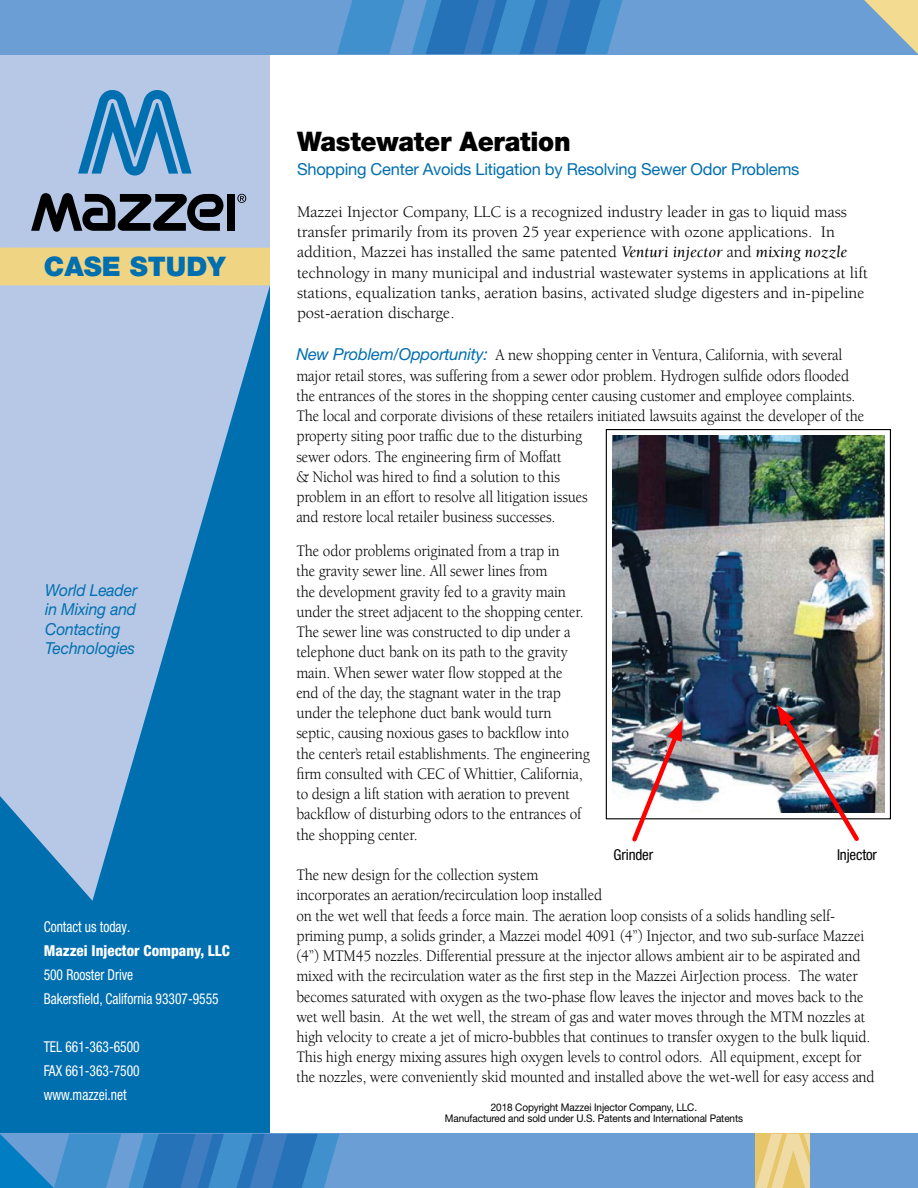
<style>
.page{position:relative;width:918px;height:1188px;background:#fff}
.page>*{position:absolute;margin:0;border:0;box-sizing:border-box;transform-origin:0 0}
.t1{font:900 27px "Helvetica Neue LT Std";letter-spacing:-.01em;color:#000;scale:.95 1}
.t2{font:900 27px "Helvetica Neue LT Std";color:#006faf}
.t3{font:16.5px/20.2px "Berkeley Std";letter-spacing:-.01em;color:#000;scale:.92 1}
.t4{font:16.5px/20.2px "Berkeley Std";letter-spacing:-.01em;color:#000}
.t5{font:16.5px "Helvetica Neue LT Std";letter-spacing:-.015em;color:#006faf}
.t6{font:italic 16.5px/19.5px "Helvetica Neue LT Std";letter-spacing:-.01em;color:#006faf;scale:.95 1}
.t7{font:condensed 15px/24px "Helvetica Neue LT Std";color:#fff;scale:.9 1}
.t8{font:800 condensed 15px "Helvetica Neue LT Std";color:#fff}
.t9{font:condensed 15px "Helvetica Neue LT Std";letter-spacing:-.01em;color:#000}
.t10{font:10.5px/10.5px "Helvetica Neue LT Std";letter-spacing:-.01em;color:#000;text-align:center;scale:.95 1}
.s1{font-style:italic}
.s2{font-family:"Helvetica Neue LT Std";font-style:italic;color:#006faf}
</style>
<div class="page">
<div style="left:0;top:54px;width:270px;height:1134px;background:#006faf"></div>
<svg style="left:0;top:54px;width:270px;height:847px;fill:#b7c8e6"></svg>
<div style="left:0;top:0;width:918px;height:54px;background:#6a9ed4"></div>
<div style="left:0;top:1134px;width:918px;height:54px;background:#6a9ed4"></div>
<svg style="left:756px;top:1134px;width:54px;height:54px"></svg>
<svg style="left:337px;top:0;width:286px;height:54px"></svg>
<svg style="left:864px;top:0;width:54px;height:54px"></svg>
<svg style="left:0;top:1134px;width:339px;height:54px"></svg>
<svg style="left:78px;top:90px;width:114px;height:86px"></svg>
<div style="left:227px;top:194px;width:8px;height:37px;background:#000"></div>
<svg style="left:31px;top:193px;width:192px;height:39px"></svg>
<svg style="left:237px;top:194px;width:9px;height:9px"></svg>
<div style="left:0;top:248px;width:270px;height:37px;background:#efd483"></div>
<div style="left:606px;top:429px;width:285px;height:390px;border:1px solid #000"></div>
<img style="left:613px;top:436px;width:272px;height:377px">
<img style="left:629px;top:720px;width:55px;height:122px">
<img style="left:777px;top:705px;width:86px;height:136px">
<h1 class="t2" style="left:44px;top:250px;width:183px">CASE STUDY</h1>
<p class="t6" style="left:45px;top:580px;width:98px">World Leader in Mixing and<br>Contacting<br>Technologies</p>
<p class="t7" style="left:44px;top:915px;width:98px">Contact us today.</p>
<p class="t8" style="left:44px;top:941px;width:188px">Mazzei Injector Company, LLC</p>
<p class="t7" style="left:44px;top:963px;width:196px">500 Rooster Drive<br>Bakersfield, California 93307-9555</p>
<p class="t7" style="left:44px;top:1035px;width:108px;text-align:justify">TEL 661-363-6500<br>FAX 661-363-7500 www.mazzei.net</p>
<h1 class="t1" style="left:297px;top:125px;width:290px">Wastewater Aeration</h1>
<p class="t5" style="left:297px;top:159px;width:504px">Shopping Center Avoids Litigation by Resolving Sewer Odor Problems</p>
<p class="t4" style="left:297px;top:202px;width:572px">Mazzei Injector Company, LLC is a recognized industry leader in gas to liquid mass transfer primarily from its proven 25 year experience with ozone applications. In addition, Mazzei has installed the same patented <span class="s1">Venturi injector</span> and <span class="s1">mixing nozzle </span>technology in many municipal and industrial wastewater systems in applications at lift stations, equalization tanks, aeration basins, activated sludge digesters and in-pipeline post-aeration discharge.</p>
<p class="t3" style="left:296px;top:345px;width:619px"><span class="s2">New Problem/Opportunity:</span> A new shopping center in Ventura, California, with several major retail stores, was suffering from a sewer odor problem. Hydrogen sulfide odors flooded the entrances of the stores in the shopping center causing customer and employee complaints.<br>The local and corporate divisions of these retailers initiated lawsuits against the developer of the property siting poor traffic due to the disturbing<br>sewer odors. The engineering firm of Moffatt<br>&amp; Nichol was hired to find a solution to this<br>problem in an effort to resolve all litigation issues<br>and restore local retailer business successes.</p>
<p class="t3" style="left:296px;top:541px;width:321px">The odor problems originated from a trap in<br>the gravity sewer line. All sewer lines from<br>the development gravity fed to a gravity main under the street adjacent to the shopping center.<br>The sewer line was constructed to dip under a telephone duct bank on its path to the gravity main. When sewer water flow stopped at the<br>end of the day, the stagnant water in the trap under the telephone duct bank would turn septic, causing noxious gases to backflow into the center’s retail establishments. The engineering firm consulted with CEC of Whittier, California, to design a lift station with aeration to prevent backflow of disturbing odors to the entrances of the shopping center.</p>
<p class="t3" style="left:296px;top:865px;width:630px">The new design for the collection system<br>incorporates an aeration/recirculation loop installed<br>on the wet well that feeds a force main. The aeration loop consists of a solids handling self&shy;priming pump, a solids grinder, a Mazzei model 4091 (4”) Injector, and two sub-surface Mazzei (4”) MTM45 nozzles. Differential pressure at the injector allows ambient air to be aspirated and mixed with the recirculation water as the first step in the Mazzei AirJection process. The water becomes saturated with oxygen as the two-phase flow leaves the injector and moves back to the wet well basin. At the wet well, the stream of gas and water moves through the MTM nozzles at high velocity to create a jet of micro-bubbles that continues to transfer oxygen to the bulk liquid.<br>This high energy mixing assures high oxygen levels to control odors. All equipment, except for the nozzles, were conveniently skid mounted and installed above the wet-well for easy access and</p>
<p class="t9" style="left:614px;top:846px;width:41px">Grinder</p>
<p class="t9" style="left:837px;top:846px;width:42px">Injector</p>
<p class="t10" style="left:445px;top:1102px;width:315px">2018 Copyright Mazzei Injector Company, LLC.<br>Manufactured and sold under U.S. Patents and International Patents</p>
</div>
